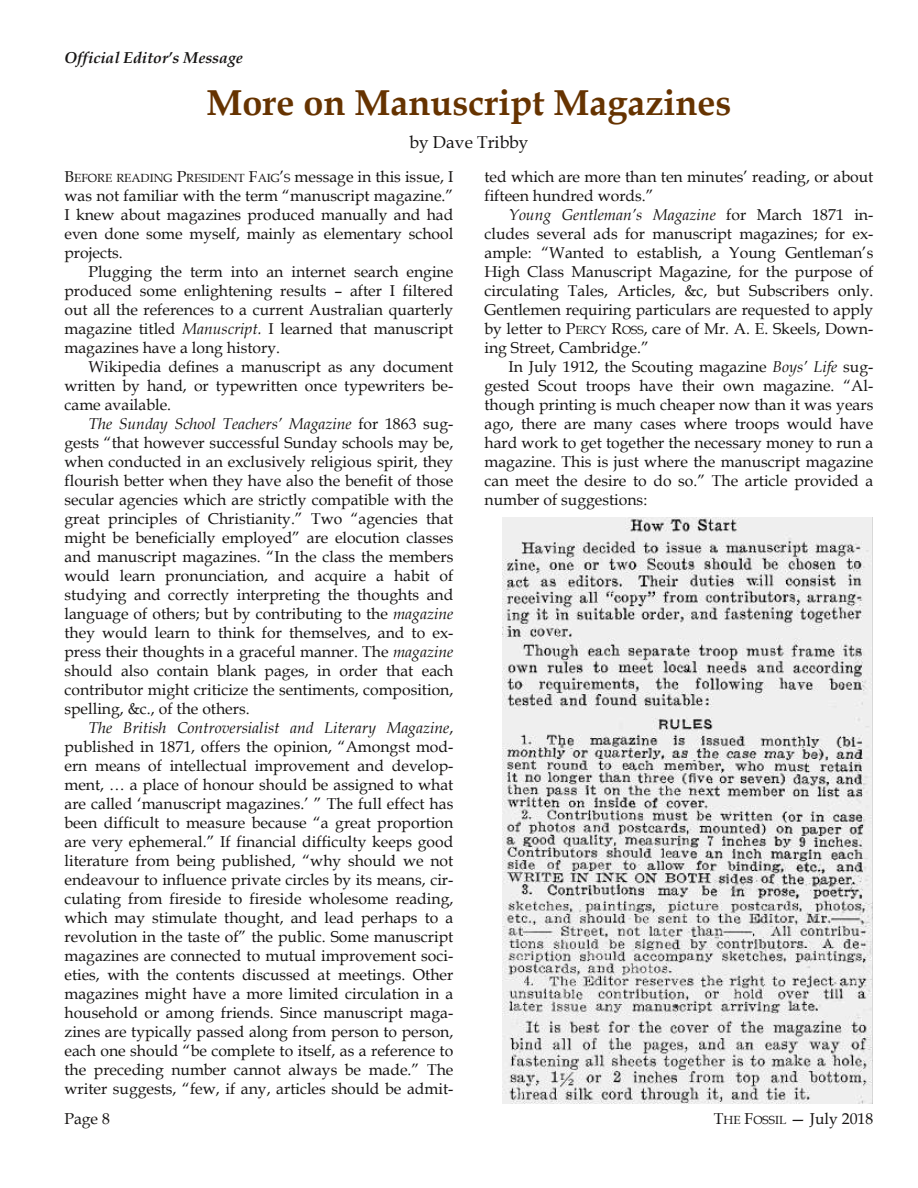
<style>
.page{position:relative;width:918px;height:1188px;background:#fff}
.page>*{position:absolute;margin:0;border:0;box-sizing:border-box;transform-origin:0 0}
.t1{font:700 36px "Book Antiqua";color:#630}
.t2{font:17.25px "Book Antiqua";color:#161413}
.t3{font:15.75px/19px "Book Antiqua";color:#161413;text-align:justify}
.t4{font:italic 700 15.75px "Book Antiqua";color:#161413}
.s1{font-size:11.85px}
.s2{font-style:italic}
</style>
<div class="page">
<img style="left:502px;top:517px;width:371px;height:586px">
<p class="t4" style="left:64px;top:48px;width:180px">Official Editor’s Message</p>
<h1 class="t1" style="left:206px;top:82px;width:526px">More on Manuscript Magazines</h1>
<p class="t2" style="left:410px;top:132px;width:120px">by Dave Tribby</p>
<p class="t3" style="left:64px;top:168px;width:390px">B<span class="s1">EFORE READING</span> P<span class="s1">RESIDENT</span> F<span class="s1">AIG</span>’<span class="s1">S</span> message in this issue, I was not familiar with the term “manuscript magazine.” I knew about magazines produced manually and had even done some myself, mainly as elementary school projects.</p>
<p class="t3" style="left:65px;top:263px;width:390px;text-indent:24px">Plugging the term into an internet search engine produced some enlightening results – after I filtered out all the references to a current Australian quarterly magazine titled <span class="s2">Manuscript.</span> I learned that manuscript magazines have a long history.</p>
<p class="t3" style="left:65px;top:358px;width:390px;text-indent:24px">Wikipedia defines a manuscript as any document written by hand, or typewritten once typewriters be&shy;came available.</p>
<p class="t3" style="left:65px;top:415px;width:390px;text-indent:24px"><span class="s2">The Sunday School Teachers’ Magazine</span> for 1863 sug&shy;gests “that however successful Sunday schools may be, when conducted in an exclusively religious spirit, they flourish better when they have also the benefit of those secular agencies which are strictly compatible with the great principles of Christianity.” Two “agencies that might be beneficially employed” are elocution classes and manuscript magazines. “In the class the members would learn pronunciation, and acquire a habit of studying and correctly interpreting the thoughts and language of others; but by contributing to the <span class="s2">magazine </span>they would learn to think for themselves, and to ex&shy;press their thoughts in a graceful manner. The <span class="s2">magazine </span>should also contain blank pages, in order that each contributor might criticize the sentiments, composition, spelling, &amp;c., of the others.</p>
<p class="t3" style="left:65px;top:719px;width:390px;text-indent:24px"><span class="s2">The British Controversialist and Literary Magazine</span>, published in 1871, offers the opinion, “Amongst mod&shy;ern means of intellectual improvement and develop&shy;ment, … a place of honour should be assigned to what are called ‘manuscript magazines.’ ” The full effect has been difficult to measure because “a great proportion are very ephemeral.” If financial difficulty keeps good literature from being published, “why should we not endeavour to influence private circles by its means, cir&shy;culating from fireside to fireside wholesome reading, which may stimulate thought, and lead perhaps to a revolution in the taste of” the public. Some manuscript magazines are connected to mutual improvement soci&shy;eties, with the contents discussed at meetings. Other magazines might have a more limited circulation in a household or among friends. Since manuscript maga&shy;zines are typically passed along from person to person, each one should “be complete to itself, as a reference to the preceding number cannot always be made.” The writer suggests, “few, if any, articles should be admit-</p>
<p class="t3" style="left:484px;top:168px;width:390px">ted which are more than ten minutes’ reading, or about fifteen hundred words.”</p>
<p class="t3" style="left:485px;top:206px;width:390px;text-indent:24px"><span class="s2">Young Gentleman’s Magazine</span> for March 1871 in&shy;cludes several ads for manuscript magazines; for ex&shy;ample: “Wanted to establish, a Young Gentleman’s High Class Manuscript Magazine, for the purpose of circulating Tales, Articles, &amp;c, but Subscribers only.<br>Gentlemen requiring particulars are requested to apply by letter to P<span class="s1">ERCY</span> R<span class="s1">OSS</span>, care of Mr. A. E. Skeels, Down&shy;ing Street, Cambridge.”</p>
<p class="t3" style="left:485px;top:358px;width:390px;text-indent:24px">In July 1912, the Scouting magazine <span class="s2">Boys’ Life</span> sug&shy;gested Scout troops have their own magazine. “Al&shy;though printing is much cheaper now than it was years ago, there are many cases where troops would have hard work to get together the necessary money to run a magazine. This is just where the manuscript magazine can meet the desire to do so.” The article provided a number of suggestions:</p>
<p class="t3" style="left:64px;top:1109px;width:47px">Page 8</p>
<p class="t3" style="left:714px;top:1110px;width:161px">T<span class="s1">HE</span> F<span class="s1">OSSIL</span> — July 2018</p>
</div>
